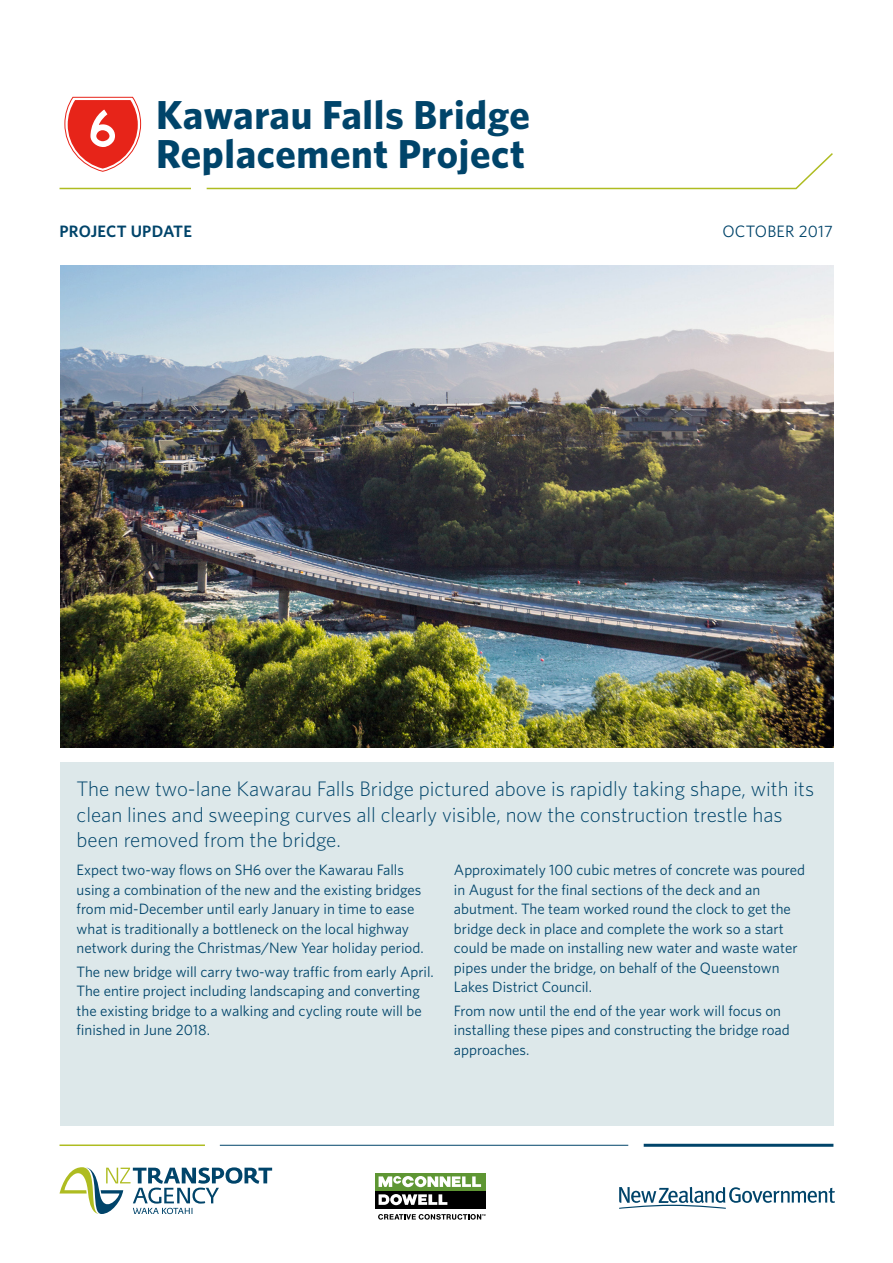
<style>
.page{position:relative;width:893px;height:1263px;background:#fff}
.page>*{position:absolute;margin:0;border:0;box-sizing:border-box;transform-origin:0 0}
.NEWSLETTER_TITLE{font:700 40.5px/39px "Whitney";letter-spacing:.015em;color:#00446a}
.Heading_intro{font:300 21px/25.5px "Whitney";color:#00446a}
.Newsletter_Project_U{font:600 16.5px "Whitney";letter-spacing:.005em;color:#00446a}
.Issue___Date{font:16.5px "Whitney";letter-spacing:.015em;color:#00446a}
.Body{font:15px/19.5px "Whitney";color:#00446a}
</style>
<div class="page">
<hr style="left:60px;top:188px;width:131px;height:1px;background:#aebc21">
<hr style="left:644px;top:1144px;width:189px;height:3px;background:#00446a">
<hr style="left:220px;top:1145px;width:408px;height:1px;background:#00446a">
<hr style="left:60px;top:1144px;width:145px;height:2px;background:#aebc21">
<svg style="left:619px;top:1187px;width:216px;height:22px"></svg>
<svg style="left:60px;top:1167px;width:212px;height:47px"></svg>
<svg style="left:64px;top:97px;width:77px;height:75px"></svg>
<div style="left:375px;top:1173px;width:110px;height:18px;background:#5e9633"></div>
<div style="left:375px;top:1191px;width:110px;height:17px;background:#000"></div>
<svg style="left:379px;top:1176px;width:102px;height:11px"></svg>
<svg style="left:379px;top:1194px;width:68px;height:11px"></svg>
<svg style="left:378px;top:1214px;width:107px;height:6px"></svg>
<div style="left:60px;top:762px;width:773px;height:364px;background:#dde8ea"></div>
<img style="left:61px;top:266px;width:772px;height:481px">
<svg style="left:206px;top:153px;width:627px;height:37px"></svg>
<p class="NEWSLETTER_TITLE" style="left:156px;top:95px;width:375px">Kawarau Falls Bridge<br>Replacement Project</p>
<p class="Newsletter_Project_U" style="left:60px;top:220px;width:134px">PROJECT UPDATE</p>
<p class="Issue___Date" style="left:722px;top:220px;width:112px">OCTOBER 2017</p>
<p class="Heading_intro" style="left:77px;top:775px;width:739px">The new two-lane Kawarau Falls Bridge pictured above is rapidly taking shape, with its clean lines and sweeping curves all clearly visible, now the construction trestle has been removed from the bridge.</p>
<p class="Body" style="left:77px;top:860px;width:349px">Expect two-way flows on SH6 over the Kawarau Falls using a combination of the new and the existing bridges from mid-December until early January in time to ease what is traditionally a bottleneck on the local highway network during the Christmas/New Year holiday period.</p>
<p class="Body" style="left:77px;top:961px;width:359px">The new bridge will carry two-way traffic from early April.<br>The entire project including landscaping and converting the existing bridge to a walking and cycling route will be finished in June 2018.</p>
<p class="Body" style="left:454px;top:860px;width:353px">Approximately 100 cubic metres of concrete was poured in August for the final sections of the deck and an abutment. The team worked round the clock to get the bridge deck in place and complete the work so a start could be made on installing new water and waste water pipes under the bridge, on behalf of the Queenstown Lakes District Council.</p>
<p class="Body" style="left:454px;top:1000px;width:337px">From now until the end of the year work will focus on installing these pipes and constructing the bridge road approaches.</p>
</div>
